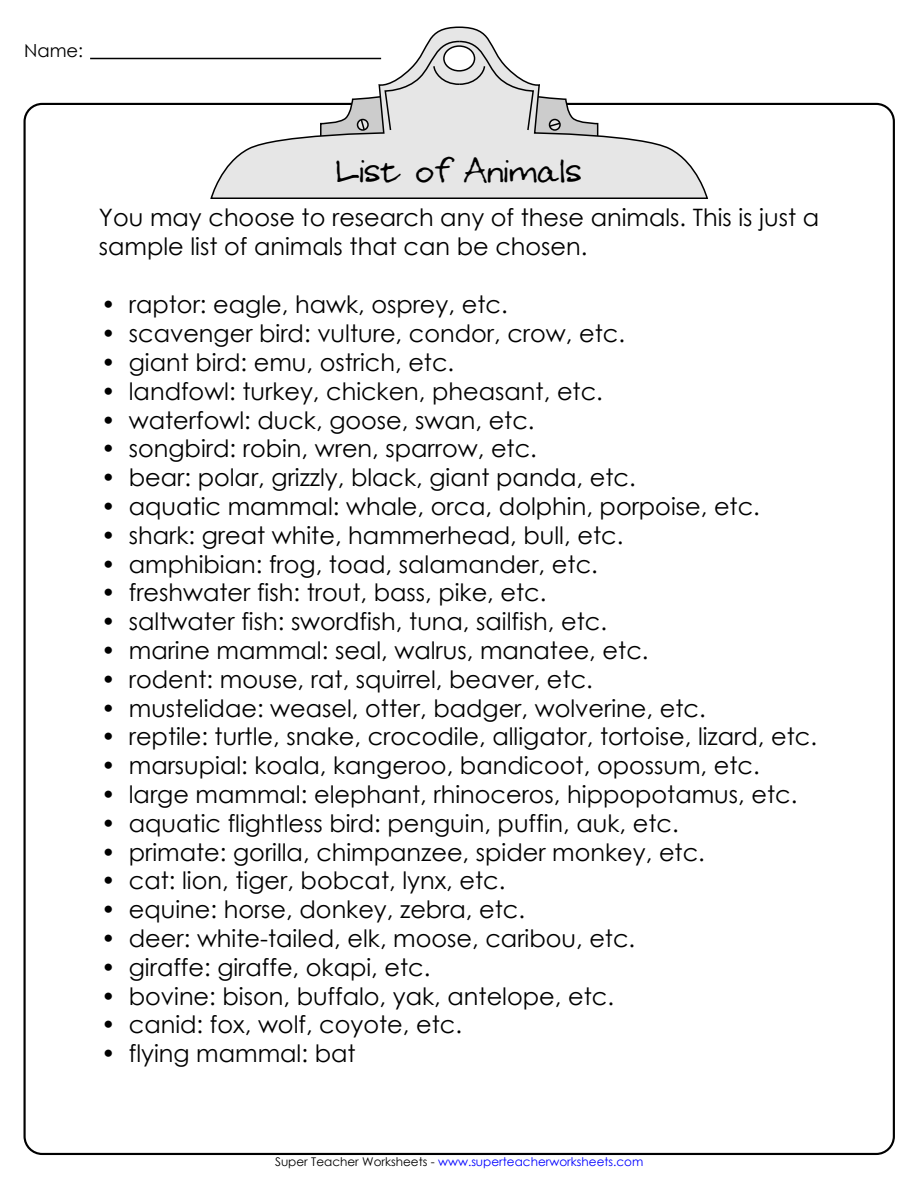
<style>
.page{position:relative;width:918px;height:1188px;background:#fff}
.page>*{position:absolute;margin:0;border:0;box-sizing:border-box;transform-origin:0 0}
.t1{font:36px "Jane Doe Fontgod.com";color:#000}
.t2{font:24px/28.8px "Century Gothic 2";color:#000}
.t3{font:18px "Century Gothic 2";color:#000}
.t4{font:12px "Century Gothic 2";color:#00f}
.s1{color:#000}
</style>
<div class="page">
<svg style="left:210px;top:26px;width:499px;height:173px"></svg>
<svg style="left:319px;top:40px;width:280px;height:101px"></svg>
<hr style="left:90px;top:58px;width:291px;height:1px;background:#000">
<p class="t3" style="left:24px;top:38px;width:61px">Name:</p>
<h1 class="t1" style="left:336px;top:147px;width:247px">List of Animals</h1>
<p class="t2" style="left:99px;top:202px;width:722px">You may choose to research any of these animals. This is just a sample list of animals that can be chosen.</p>
<p class="t2" style="left:101px;top:290px;width:408px">• raptor: eagle, hawk, osprey, etc.</p>
<p class="t2" style="left:101px;top:319px;width:526px">• scavenger bird: vulture, condor, crow, etc.</p>
<p class="t2" style="left:101px;top:348px;width:355px">• giant bird: emu, ostrich, etc.</p>
<p class="t2" style="left:101px;top:376px;width:503px">• landfowl: turkey, chicken, pheasant, etc.</p>
<p class="t2" style="left:101px;top:405px;width:435px">• waterfowl: duck, goose, swan, etc.</p>
<p class="t2" style="left:101px;top:434px;width:437px">• songbird: robin, wren, sparrow, etc.</p>
<p class="t2" style="left:101px;top:463px;width:536px">• bear: polar, grizzly, black, giant panda, etc.</p>
<p class="t2" style="left:101px;top:492px;width:660px">• aquatic mammal: whale, orca, dolphin, porpoise, etc.</p>
<p class="t2" style="left:101px;top:520px;width:524px">• shark: great white, hammerhead, bull, etc.</p>
<p class="t2" style="left:101px;top:549px;width:498px">• amphibian: frog, toad, salamander, etc.</p>
<p class="t2" style="left:101px;top:578px;width:447px">• freshwater fish: trout, bass, pike, etc.</p>
<p class="t2" style="left:101px;top:607px;width:508px">• saltwater fish: swordfish, tuna, sailfish, etc.</p>
<p class="t2" style="left:101px;top:636px;width:549px">• marine mammal: seal, walrus, manatee, etc.</p>
<p class="t2" style="left:101px;top:664px;width:493px">• rodent: mouse, rat, squirrel, beaver, etc.</p>
<p class="t2" style="left:101px;top:693px;width:606px">• mustelidae: weasel, otter, badger, wolverine, etc.</p>
<p class="t2" style="left:101px;top:722px;width:718px">• reptile: turtle, snake, crocodile, alligator, tortoise, lizard, etc.</p>
<p class="t2" style="left:101px;top:751px;width:660px">• marsupial: koala, kangeroo, bandicoot, opossum, etc.</p>
<p class="t2" style="left:101px;top:780px;width:698px">• large mammal: elephant, rhinoceros, hippopotamus, etc.</p>
<p class="t2" style="left:101px;top:808px;width:579px">• aquatic flightless bird: penguin, puffin, auk, etc.</p>
<p class="t2" style="left:101px;top:837px;width:605px">• primate: gorilla, chimpanzee, spider monkey, etc.</p>
<p class="t2" style="left:101px;top:866px;width:406px">• cat: lion, tiger, bobcat, lynx, etc.</p>
<p class="t2" style="left:101px;top:895px;width:426px">• equine: horse, donkey, zebra, etc.</p>
<p class="t2" style="left:101px;top:924px;width:536px">• deer: white-tailed, elk, moose, caribou, etc.</p>
<p class="t2" style="left:101px;top:952px;width:331px">• giraffe: giraffe, okapi, etc.</p>
<p class="t2" style="left:101px;top:981px;width:515px">• bovine: bison, buffalo, yak, antelope, etc.</p>
<p class="t2" style="left:101px;top:1010px;width:363px">• canid: fox, wolf, coyote, etc.</p>
<p class="t2" style="left:101px;top:1039px;width:256px">• flying mammal: bat</p>
<p class="t4" style="left:275px;top:1154px;width:370px"><span class="s1">Super Teacher Worksheets -</span> www.superteacherworksheets.com</p>
</div>
